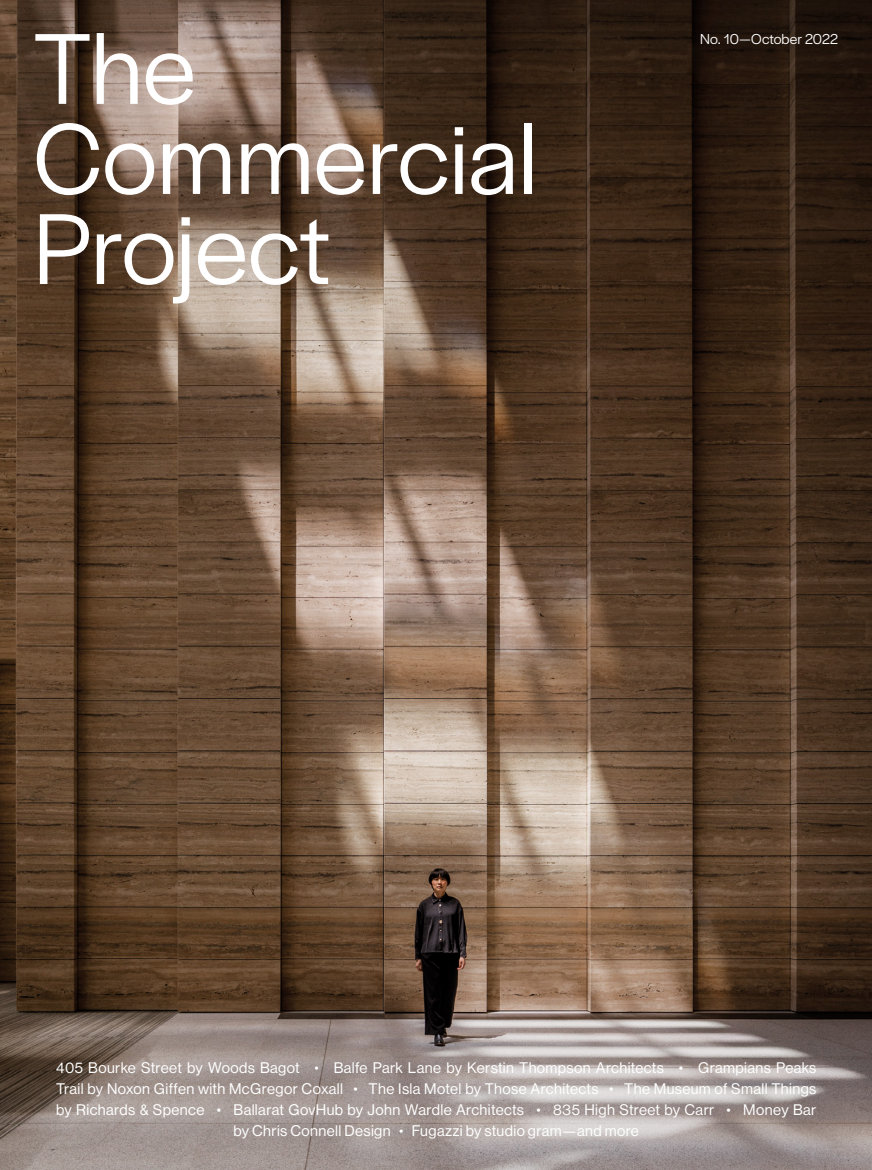
<style>
.page{position:relative;width:872px;height:1170px;background:#fff}
.page>*{position:absolute;margin:0;border:0;box-sizing:border-box;transform-origin:0 0}
.Sans_Serif_Subtitle{font:105px/90px "Halyard Display";letter-spacing:-.005em;color:#fff}
.t1{font:15px/21px "N Haas Grotesk DS Pro 55 Rg";letter-spacing:.025em;color:#fff;text-align:center}
.Sans_Serif_Subtitle-2{font:15px "Halyard Display";letter-spacing:.005em;color:#fff}
.s1{font-family:"N Haas Grotesk DS Pro 45 Lt"}
</style>
<div class="page">
<img style="left:0;top:0;width:872px;height:855px">
<svg style="left:0;top:855px;width:872px;height:314px;background:#7e6b5f"></svg>
<p class="Sans_Serif_Subtitle" style="left:33px;top:18px;width:164px">The</p>
<p class="Sans_Serif_Subtitle" style="left:33px;top:108px;width:505px">Commercial<br>Project</p>
<p class="Sans_Serif_Subtitle-2" style="left:700px;top:28px;width:139px">No. 10—October 2022</p>
<p class="t1" style="left:56px;top:1057px;width:762px">405 Bourke Street by Woods Bagot <span class="s1">•</span> Balfe Park Lane by Kerstin Thompson Architects <span class="s1">•</span> Grampians Peaks Trail by Noxon Giffen with McGregor Coxall <span class="s1">•</span> The Isla Motel by Those Architects <span class="s1">•</span> The Museum of Small Things by Richards &amp; Spence <span class="s1">•</span> Ballarat GovHub by John Wardle Architects <span class="s1">•</span> 835 High Street by Carr <span class="s1">•</span> Money Bar by Chris Connell Design <span class="s1">•</span> Fugazzi by studio gram—and more</p>
</div>
